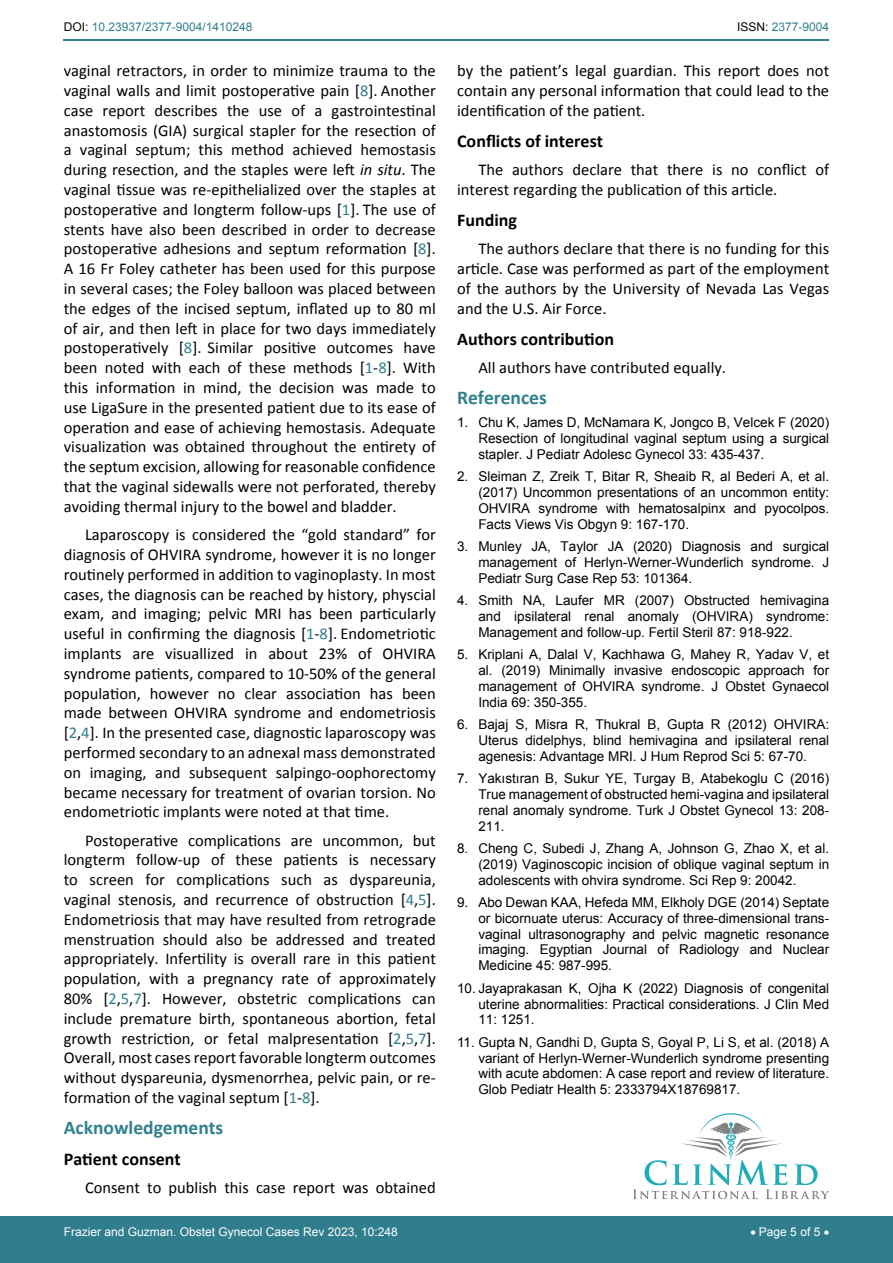
<style>
.page{position:relative;width:893px;height:1263px;background:#fff}
.page>*{position:absolute;margin:0;border:0;box-sizing:border-box;transform-origin:0 0}
.t1{font:700 19.5px "Calibri";color:#30808d}
.t2{font:700 18px "Calibri";color:#000}
.t3{font:16.5px/19.8px "Calibri";color:#000;text-align:justify}
.t4{font:13.5px/15.8px "Arial";color:#000;text-align:justify}
.t5{font:12px "Arial";color:#fff}
.t6{font:12px "Arial";color:#30808d}
.s1{color:#000}
.s2{color:#30808d}
.s3{font-style:italic}
</style>
<div class="page">
<hr style="left:64px;top:40px;width:765px;height:1px;background:#30808d">
<div style="left:0;top:1217px;width:893px;height:46px;background:#307d8d"></div>
<svg style="left:633px;top:1113px;width:196px;height:86px"></svg>
<p class="t6" style="left:64px;top:19px;width:190px"><span class="s1">DOI:</span> 10.23937/2377-9004/1410248</p>
<p class="t6" style="left:737px;top:19px;width:94px"><span class="s1">ISSN:</span> 2377-9004</p>
<p class="t3" style="left:64px;top:61px;width:374px">vaginal retractors, in order to minimize trauma to the vaginal walls and limit postoperative pain [<span class="s2">8</span>]. Another case report describes the use of a gastrointestinal anastomosis (GIA) surgical stapler for the resection of a vaginal septum; this method achieved hemostasis during resection, and the staples were left <span class="s3">in situ</span>. The vaginal tissue was re-epithelialized over the staples at postoperative and longterm follow-ups [<span class="s2">1</span>]. The use of stents have also been described in order to decrease postoperative adhesions and septum reformation [<span class="s2">8</span>].<br>A 16 Fr Foley catheter has been used for this purpose in several cases; the Foley balloon was placed between the edges of the incised septum, inflated up to 80 ml of air, and then left in place for two days immediately postoperatively [<span class="s2">8</span>]. Similar positive outcomes have been noted with each of these methods [<span class="s2">1</span>-<span class="s2">8</span>]. With this information in mind, the decision was made to use LigaSure in the presented patient due to its ease of operation and ease of achieving hemostasis. Adequate visualization was obtained throughout the entirety of the septum excision, allowing for reasonable confidence that the vaginal sidewalls were not perforated, thereby avoiding thermal injury to the bowel and bladder.</p>
<p class="t3" style="left:64px;top:525px;width:374px;text-indent:21px">Laparoscopy is considered the “gold standard” for diagnosis of OHVIRA syndrome, however it is no longer routinely performed in addition to vaginoplasty. In most cases, the diagnosis can be reached by history, physcial exam, and imaging; pelvic MRI has been particularly useful in confirming the diagnosis [<span class="s2">1</span>-<span class="s2">8</span>]. Endometriotic implants are visuallized in about 23% of OHVIRA syndrome patients, compared to 10-50% of the general population, however no clear association has been made between OHVIRA syndrome and endometriosis [<span class="s2">2</span>,<span class="s2">4</span>]. In the presented case, diagnostic laparoscopy was performed secondary to an adnexal mass demonstrated on imaging, and subsequent salpingo-oophorectomy became necessary for treatment of ovarian torsion. No endometriotic implants were noted at that time.</p>
<p class="t3" style="left:64px;top:830px;width:374px;text-indent:21px">Postoperative complications are uncommon, but longterm follow-up of these patients is necessary to screen for complications such as dyspareunia, vaginal stenosis, and recurrence of obstruction [<span class="s2">4</span>,<span class="s2">5</span>].<br>Endometriosis that may have resulted from retrograde menstruation should also be addressed and treated appropriately. Infertility is overall rare in this patient population, with a pregnancy rate of approximately 80% [<span class="s2">2</span>,<span class="s2">5</span>,<span class="s2">7</span>]. However, obstetric complications can include premature birth, spontaneous abortion, fetal growth restriction, or fetal malpresentation [<span class="s2">2</span>,<span class="s2">5</span>,<span class="s2">7</span>].<br>Overall, most cases report favorable longterm outcomes without dyspareunia, dysmenorrhea, pelvic pain, or re&shy;formation of the vaginal septum [<span class="s2">1</span>-<span class="s2">8</span>].</p>
<p class="t1" style="left:64px;top:1115px;width:161px">Acknowledgements</p>
<p class="t2" style="left:64px;top:1147px;width:119px">Patient consent</p>
<p class="t3" style="left:85px;top:1178px;width:352px">Consent to publish this case report was obtained</p>
<p class="t3" style="left:457px;top:61px;width:374px">by the patient’s legal guardian. This report does not contain any personal information that could lead to the identification of the patient.</p>
<p class="t2" style="left:457px;top:129px;width:147px">Conflicts of interest</p>
<p class="t3" style="left:457px;top:160px;width:374px;text-indent:21px">The authors declare that there is no conflict of interest regarding the publication of this article.</p>
<p class="t2" style="left:457px;top:208px;width:61px">Funding</p>
<p class="t3" style="left:457px;top:239px;width:374px;text-indent:21px">The authors declare that there is no funding for this article. Case was performed as part of the employment of the authors by the University of Nevada Las Vegas and the U.S. Air Force.</p>
<p class="t2" style="left:457px;top:327px;width:158px">Authors contribution</p>
<p class="t3" style="left:478px;top:358px;width:249px">All authors have contributed equally.</p>
<p class="t1" style="left:457px;top:385px;width:91px">References</p>
<p class="t4" style="left:478px;top:415px;width:352px;text-indent:-21px">1. Chu K, James D, McNamara K, Jongco B, Velcek F (2020)<br>Resection of longitudinal vaginal septum using a surgical stapler. J Pediatr Adolesc Gynecol 33: 435-437.</p>
<p class="t4" style="left:478px;top:469px;width:352px;text-indent:-21px">2. Sleiman Z, Zreik T, Bitar R, Sheaib R, al Bederi A, et al. (2017) Uncommon presentations of an uncommon entity:<br>OHVIRA syndrome with hematosalpinx and pyocolpos.<br>Facts Views Vis Obgyn 9: 167-170.</p>
<p class="t4" style="left:478px;top:539px;width:352px;text-indent:-21px">3. Munley JA, Taylor JA (2020) Diagnosis and surgical management of Herlyn-Werner-Wunderlich syndrome. J Pediatr Surg Case Rep 53: 101364.</p>
<p class="t4" style="left:478px;top:593px;width:352px;text-indent:-21px">4. Smith NA, Laufer MR (2007) Obstructed hemivagina and ipsilateral renal anomaly (OHVIRA) syndrome:<br>Management and follow-up. Fertil Steril 87: 918-922.</p>
<p class="t4" style="left:478px;top:647px;width:352px;text-indent:-21px">5. Kriplani A, Dalal V, Kachhawa G, Mahey R, Yadav V, et al. (2019) Minimally invasive endoscopic approach for management of OHVIRA syndrome. J Obstet Gynaecol India 69: 350-355.</p>
<p class="t4" style="left:478px;top:717px;width:352px;text-indent:-21px">6. Bajaj S, Misra R, Thukral B, Gupta R (2012) OHVIRA:<br>Uterus didelphys, blind hemivagina and ipsilateral renal agenesis: Advantage MRI. J Hum Reprod Sci 5: 67-70.</p>
<p class="t4" style="left:478px;top:771px;width:352px;text-indent:-21px">7. Yakıstıran B, Sukur YE, Turgay B, Atabekoglu C (2016)<br>True management of obstructed hemi-vagina and ipsilateral renal anomaly syndrome. Turk J Obstet Gynecol 13: 208- 211.</p>
<p class="t4" style="left:478px;top:841px;width:352px;text-indent:-21px">8. Cheng C, Subedi J, Zhang A, Johnson G, Zhao X, et al. (2019) Vaginoscopic incision of oblique vaginal septum in adolescents with ohvira syndrome. Sci Rep 9: 20042.</p>
<p class="t4" style="left:478px;top:895px;width:352px;text-indent:-21px">9. Abo Dewan KAA, Hefeda MM, Elkholy DGE (2014) Septate or bicornuate uterus: Accuracy of three-dimensional trans&shy;vaginal ultrasonography and pelvic magnetic resonance imaging. Egyptian Journal of Radiology and Nuclear Medicine 45: 987-995.</p>
<p class="t4" style="left:478px;top:980px;width:352px;text-indent:-21px">10. Jayaprakasan K, Ojha K (2022) Diagnosis of congenital uterine abnormalities: Practical considerations. J Clin Med 11: 1251.</p>
<p class="t4" style="left:478px;top:1034px;width:352px;text-indent:-21px">11. Gupta N, Gandhi D, Gupta S, Goyal P, Li S, et al. (2018) A variant of Herlyn-Werner-Wunderlich syndrome presenting with acute abdomen: A case report and review of literature.<br>Glob Pediatr Health 5: 2333794X18769817.</p>
<p class="t5" style="left:64px;top:1223px;width:336px">Frazier and Guzman. Obstet Gynecol Cases Rev 2023, 10:248</p>
<p class="t5" style="left:750px;top:1223px;width:80px">• Page 5 of 5 •</p>
</div>
